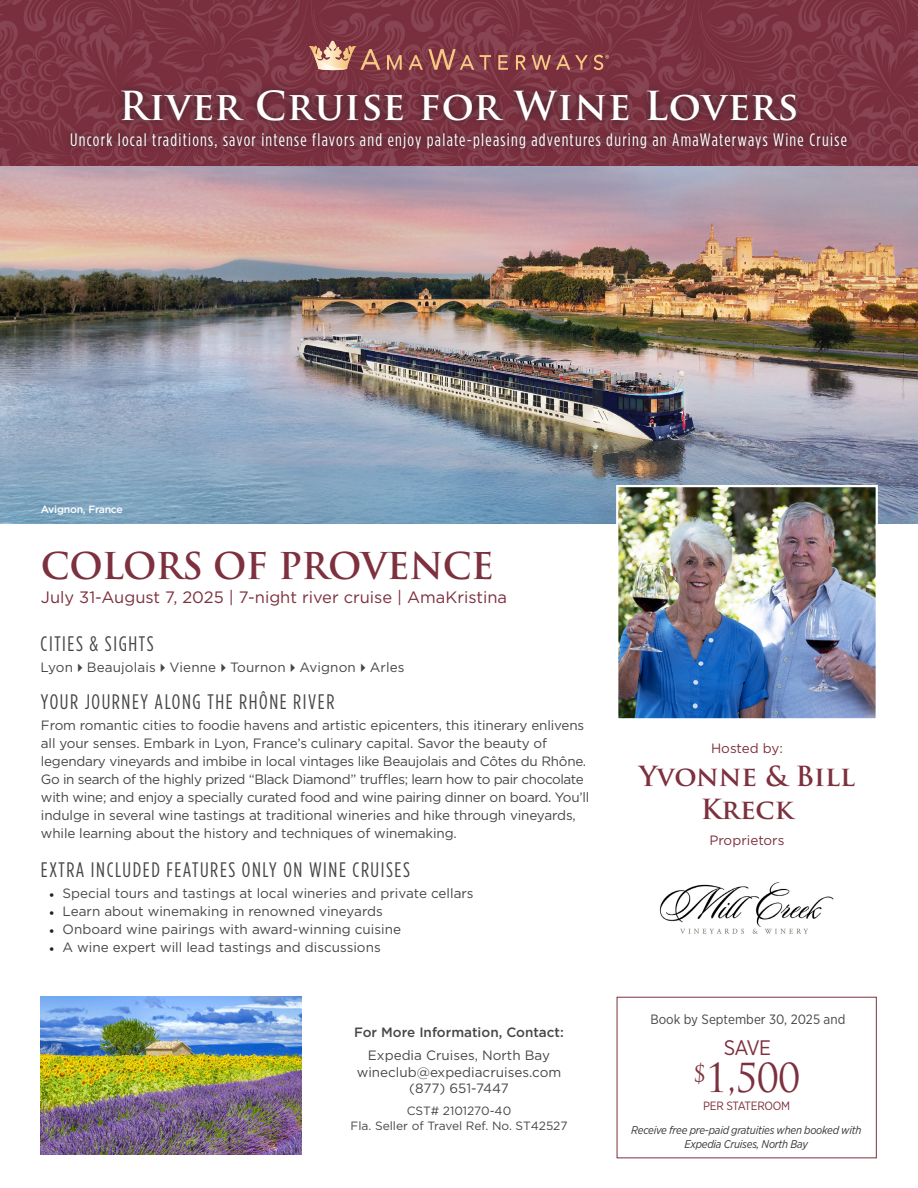
<style>
.page{position:relative;width:918px;height:1188px;background:#fff}
.page>*{position:absolute;margin:0;border:0;box-sizing:border-box;transform-origin:0 0}
.t1{font:700 39px "Trajan Pro";letter-spacing:.025em;color:#fff}
.t2{font:39px "Trajan Pro";color:#7d303e}
.t3{font:700 36px "Trajan Pro";letter-spacing:-.015em;color:#7d303e}
.t4{font:700 27px "Trajan Pro";color:#7d303e}
.t5{font:21px "Gotham Condensed";letter-spacing:.075em;color:#464748}
.t6{font:21px "Gotham Narrow";color:#7d303e}
.t7{font:18px "Gotham Condensed";letter-spacing:.07em;color:#fff}
.t8{font:16.5px "Gotham";color:#7d303e}
.t9{font:13.5px/18px "Gotham";letter-spacing:-.01em;color:#464748}
.t10{font:13.5px "Gotham";letter-spacing:.01em;color:#464748}
.t11{font:500 13.5px "Gotham";color:#464748}
.t12{font:13.5px "Gotham Narrow";color:#464748}
.t13{font:13.5px "Gotham";color:#7d303e}
.t14{font:12px/15px "Gotham";color:#464748;text-align:center}
.t15{font:12px "Gotham Narrow";letter-spacing:-.025em;color:#7d303e}
.t16{font:italic 11.25px "Gotham Narrow";letter-spacing:-.02em;color:#383839}
.features{font:500 10.5px "Gotham";letter-spacing:-.025em;color:#fff}
.s1{font-family:"Minion Pro";color:#231f20}
</style>
<div class="page">
<img style="left:41px;top:997px;width:261px;height:157px">
<img style="left:659px;top:882px;width:175px;height:52px">
<img style="left:0;top:0;width:918px;height:167px">
<img style="left:0;top:167px;width:918px;height:357px">
<div style="left:114px;top:81px;width:691px;height:49px;background:#231f20;opacity:.75"></div>
<div style="left:64px;top:126px;width:789px;height:29px;background:#231f20;opacity:.75"></div>
<img style="left:619px;top:488px;width:256px;height:229px">
<div style="left:616px;top:485px;width:262px;height:235px;border:2px solid #fff"></div>
<svg style="left:387px;top:55px;width:15px;height:15px"></svg>
<svg style="left:409px;top:55px;width:14px;height:15px"></svg>
<svg style="left:429px;top:49px;width:62px;height:21px"></svg>
<svg style="left:498px;top:55px;width:10px;height:15px"></svg>
<svg style="left:516px;top:55px;width:10px;height:15px"></svg>
<svg style="left:532px;top:55px;width:56px;height:15px"></svg>
<svg style="left:594px;top:55px;width:15px;height:15px"></svg>
<svg style="left:309px;top:41px;width:71px;height:29px;background:#ae766a"></svg>
<div style="left:617px;top:997px;width:260px;height:161px;border:1px solid #7d303e"></div>
<p class="t1" style="left:119px;top:82px;width:681px">River Cruise for Wine Lovers</p>
<p class="t7" style="left:70px;top:129px;width:778px">Uncork local traditions, savor intense flavors and enjoy palate-pleasing adventures during an AmaWaterways Wine Cruise</p>
<p class="features" style="left:41px;top:503px;width:83px">Avignon, France</p>
<p class="t3" style="left:41px;top:544px;width:454px">COLORS OF PROVENCE</p>
<p class="t8" style="left:41px;top:587px;width:468px">July 31-August 7, 2025 | 7-night river cruise | AmaKristina</p>
<p class="t5" style="left:40px;top:632px;width:115px">CITIES &amp; SIGHTS</p>
<p class="t10" style="left:40px;top:659px;width:366px">Lyon✔Beaujolais✔Vienne✔Tournon✔Avignon✔Arles</p>
<p class="t5" style="left:41px;top:690px;width:295px">YOUR JOURNEY ALONG THE RHÔNE RIVER</p>
<p class="t9" style="left:41px;top:716px;width:550px">From romantic cities to foodie havens and artistic epicenters, this itinerary enlivens all your senses. Embark in Lyon, France’s culinary capital. Savor the beauty of legendary vineyards and imbibe in local vintages like Beaujolais and Côtes du Rhône.<br>Go in search of the highly prized “Black Diamond” truffles; learn how to pair chocolate with wine; and enjoy a specially curated food and wine pairing dinner on board. You’ll indulge in several wine tastings at traditional wineries and hike through vineyards, while learning about the history and techniques of winemaking.</p>
<p class="t5" style="left:41px;top:857px;width:371px">EXTRA INCLUDED FEATURES ONLY ON WINE CRUISES</p>
<p class="t9" style="left:49px;top:884px;width:426px"><span class="s1">•</span> Special tours and tastings at local wineries and private cellars</p>
<p class="t9" style="left:49px;top:902px;width:335px"><span class="s1">•</span> Learn about winemaking in renowned vineyards</p>
<p class="t9" style="left:49px;top:920px;width:353px"><span class="s1">•</span> Onboard wine pairings with award-winning cuisine</p>
<p class="t9" style="left:49px;top:938px;width:333px"><span class="s1">•</span> A wine expert will lead tastings and discussions</p>
<p class="t11" style="left:354px;top:1023px;width:211px">For More Information, Contact:</p>
<p class="t9" style="left:357px;top:1047px;width:206px;line-height:16.5px;text-align:center">Expedia Cruises, North Bay wineclub@expediacruises.com (877) 651-7447</p>
<p class="t14" style="left:351px;top:1103px;width:218px">CST# 2101270-40<br>Fla. Seller of Travel Ref. No. ST42527</p>
<p class="t13" style="left:711px;top:739px;width:73px">Hosted by:</p>
<p class="t4" style="left:639px;top:759px;width:217px">Yvonne &amp; Bill</p>
<p class="t4" style="left:701px;top:793px;width:94px">Kreck</p>
<p class="t13" style="left:709px;top:831px;width:77px">Proprietors</p>
<p class="t12" style="left:650px;top:1011px;width:197px">Book by September 30, 2025 and</p>
<p class="t6" style="left:724px;top:1034px;width:49px">SAVE</p>
<p class="t2" style="left:693px;top:1053px;width:109px"><sup>$</sup>1,500</p>
<p class="t15" style="left:703px;top:1098px;width:88px">PER STATEROOM</p>
<p class="t16" style="left:631px;top:1123px;width:232px">Receive free pre-paid gratuities when booked with</p>
<p class="t16" style="left:685px;top:1137px;width:125px">Expedia Cruises, North Bay</p>
</div>
